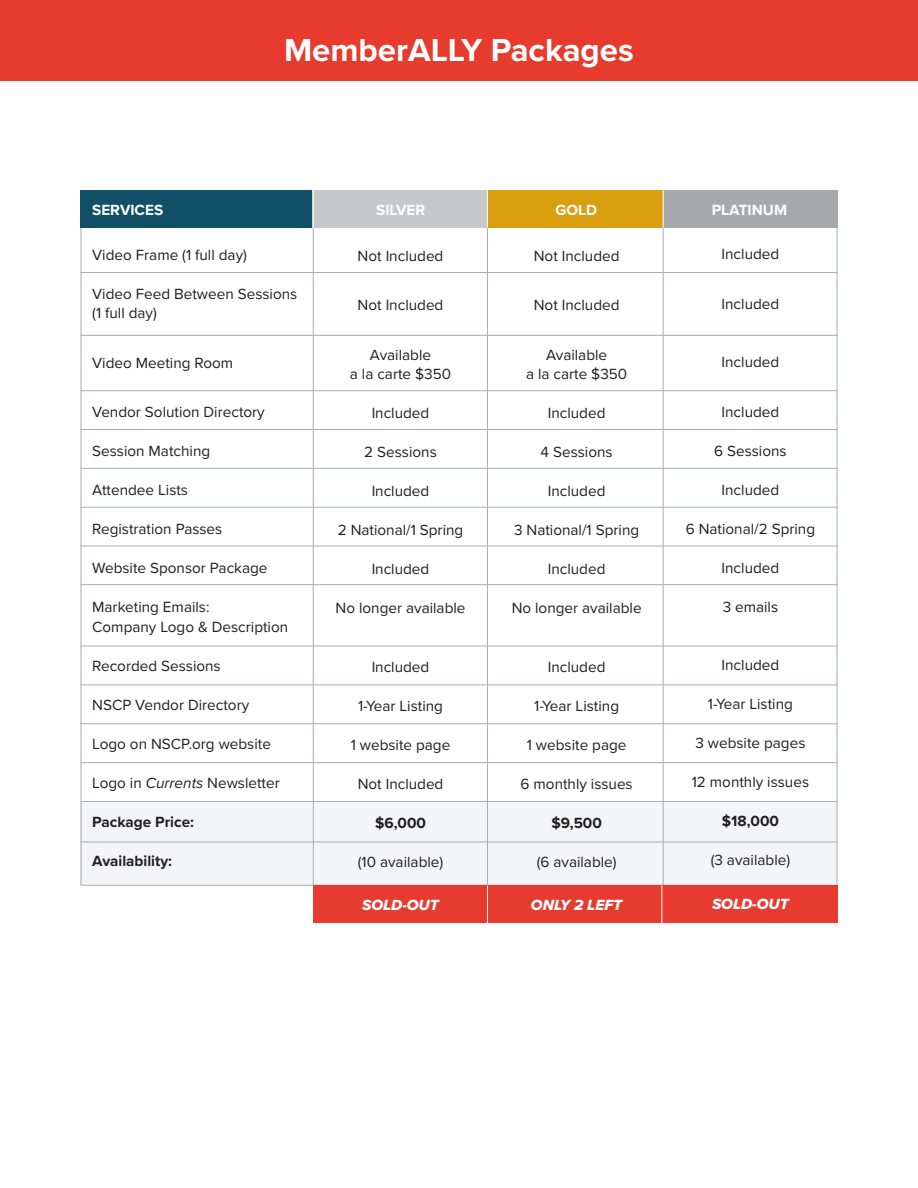
<style>
.page{position:relative;width:918px;height:1188px;background:#fff}
.page>*{position:absolute;margin:0;border:0;box-sizing:border-box;transform-origin:0 0}
.t1{font:700 33px "Proxima Nova";color:#fff}
.t2{font:15.3px/19.5px "Proxima Nova";color:#231f20}
.t3{font:700 15.3px "Proxima Nova";color:#231f20}
.t4{font:700 15.3px "Proxima Nova";color:#fff}
.t5{font:15.3px "Proxima Nova Extrabld It";color:#fff}
.s1{font-style:italic}
</style>
<div class="page">
<div style="left:81px;top:802px;width:756px;height:84px;background:#f4f5f7"></div>
<div style="left:0;top:0;width:918px;height:81px;background:#e73b2e"></div>
<hr style="left:313px;top:207px;width:1px;height:679px;background:#a4adba">
<hr style="left:663px;top:207px;width:1px;height:679px;background:#a4adba">
<hr style="left:487px;top:207px;width:1px;height:679px;background:#a4adba">
<hr style="left:81px;top:272px;width:756px;height:1px;background:#a4adba">
<hr style="left:81px;top:390px;width:756px;height:1px;background:#a4adba">
<hr style="left:81px;top:429px;width:756px;height:1px;background:#a4adba">
<hr style="left:81px;top:468px;width:756px;height:1px;background:#a4adba">
<hr style="left:81px;top:507px;width:756px;height:1px;background:#a4adba">
<hr style="left:81px;top:546px;width:756px;height:1px;background:#a4adba">
<hr style="left:81px;top:584px;width:756px;height:1px;background:#a4adba">
<hr style="left:81px;top:646px;width:756px;height:1px;background:#a4adba">
<hr style="left:81px;top:685px;width:756px;height:1px;background:#a4adba">
<hr style="left:81px;top:723px;width:756px;height:1px;background:#a4adba">
<hr style="left:81px;top:762px;width:756px;height:1px;background:#a4adba">
<hr style="left:81px;top:801px;width:756px;height:1px;background:#a4adba">
<hr style="left:81px;top:842px;width:756px;height:1px;background:#a4adba">
<hr style="left:81px;top:335px;width:756px;height:1px;background:#a4adba">
<div style="left:81px;top:190px;width:232px;height:38px;background:#125068"></div>
<div style="left:313px;top:190px;width:174px;height:38px;background:#c7c8ca"></div>
<div style="left:313px;top:886px;width:525px;height:37px;background:#e63b2e"></div>
<div style="left:487px;top:190px;width:176px;height:38px;background:#da9f0f"></div>
<div style="left:663px;top:190px;width:174px;height:38px;background:#a8a9ad"></div>
<hr style="left:663px;top:190px;width:1px;height:38px;background:#fff">
<hr style="left:487px;top:190px;width:1px;height:38px;background:#fff">
<hr style="left:487px;top:886px;width:1px;height:37px;background:#fff">
<hr style="left:661px;top:886px;width:1px;height:37px;background:#fff">
<hr style="left:313px;top:190px;width:1px;height:38px;background:#fff">
<h1 class="t1" style="left:284px;top:25px;width:351px">MemberALLY Packages</h1>
<p class="t4" style="left:92px;top:198px;width:73px">SERVICES</p>
<p class="t4" style="left:376px;top:198px;width:51px">SILVER</p>
<p class="t4" style="left:555px;top:198px;width:43px">GOLD</p>
<p class="t4" style="left:712px;top:198px;width:77px">PLATINUM</p>
<p class="t2" style="left:358px;top:245px;width:87px">Not Included</p>
<p class="t2" style="left:358px;top:295px;width:87px">Not Included</p>
<p class="t2" style="left:350px;top:344px;width:103px;text-align:center">Available<br>a la carte $350</p>
<p class="t2" style="left:372px;top:403px;width:59px">Included</p>
<p class="t2" style="left:364px;top:442px;width:74px">2 Sessions</p>
<p class="t2" style="left:372px;top:481px;width:59px">Included</p>
<p class="t2" style="left:338px;top:520px;width:127px">2 National/1 Spring</p>
<p class="t2" style="left:372px;top:559px;width:59px">Included</p>
<p class="t2" style="left:336px;top:598px;width:131px">No longer available</p>
<p class="t2" style="left:722px;top:244px;width:59px">Included</p>
<p class="t2" style="left:722px;top:293px;width:59px">Included</p>
<p class="t2" style="left:92px;top:244px;width:156px">Video Frame (1 full day)</p>
<p class="t2" style="left:92px;top:283px;width:207px">Video Feed Between Sessions (1 full day)</p>
<p class="t2" style="left:92px;top:352px;width:143px">Video Meeting Room</p>
<p class="t2" style="left:92px;top:402px;width:174px">Vendor Solution Directory</p>
<p class="t2" style="left:92px;top:441px;width:119px">Session Matching</p>
<p class="t2" style="left:92px;top:480px;width:97px">Attendee Lists</p>
<p class="t2" style="left:92px;top:519px;width:132px">Registration Passes</p>
<p class="t2" style="left:92px;top:558px;width:177px">Website Sponsor Package</p>
<p class="t2" style="left:92px;top:597px;width:198px">Marketing Emails:<br>Company Logo &amp; Description</p>
<p class="t2" style="left:92px;top:655px;width:130px">Recorded Sessions</p>
<p class="t2" style="left:92px;top:694px;width:158px">NSCP Vendor Directory</p>
<p class="t2" style="left:92px;top:733px;width:180px">Logo on NSCP.org website</p>
<p class="t2" style="left:92px;top:772px;width:189px">Logo in <span class="s1">Currents</span> Newsletter</p>
<p class="t3" style="left:92px;top:810px;width:103px">Package Price:</p>
<p class="t3" style="left:92px;top:849px;width:81px">Availability:</p>
<p class="t2" style="left:534px;top:245px;width:87px">Not Included</p>
<p class="t2" style="left:534px;top:294px;width:87px">Not Included</p>
<p class="t2" style="left:526px;top:344px;width:103px;text-align:center">Available<br>a la carte $350</p>
<p class="t2" style="left:548px;top:402px;width:59px">Included</p>
<p class="t2" style="left:541px;top:441px;width:74px">4 Sessions</p>
<p class="t2" style="left:548px;top:480px;width:59px">Included</p>
<p class="t2" style="left:514px;top:519px;width:127px">3 National/1 Spring</p>
<p class="t2" style="left:548px;top:558px;width:59px">Included</p>
<p class="t2" style="left:512px;top:597px;width:131px">No longer available</p>
<p class="t2" style="left:722px;top:352px;width:59px">Included</p>
<p class="t2" style="left:722px;top:401px;width:59px">Included</p>
<p class="t2" style="left:714px;top:440px;width:74px">6 Sessions</p>
<p class="t2" style="left:722px;top:479px;width:59px">Included</p>
<p class="t2" style="left:686px;top:518px;width:131px">6 National/2 Spring</p>
<p class="t2" style="left:722px;top:557px;width:59px">Included</p>
<p class="t2" style="left:723px;top:596px;width:57px">3 emails</p>
<p class="t2" style="left:722px;top:655px;width:59px">Included</p>
<p class="t2" style="left:708px;top:694px;width:86px">1-Year Listing</p>
<p class="t2" style="left:695px;top:733px;width:112px">3 website pages</p>
<p class="t2" style="left:692px;top:772px;width:119px">12 monthly issues</p>
<p class="t3" style="left:722px;top:810px;width:59px">$18,000</p>
<p class="t2" style="left:711px;top:850px;width:81px">(3 available)</p>
<p class="t5" style="left:712px;top:892px;width:78px">SOLD-OUT</p>
<p class="t2" style="left:548px;top:656px;width:59px">Included</p>
<p class="t2" style="left:534px;top:695px;width:86px">1-Year Listing</p>
<p class="t2" style="left:527px;top:734px;width:101px">1 website page</p>
<p class="t2" style="left:521px;top:773px;width:114px">6 monthly issues</p>
<p class="t3" style="left:551px;top:811px;width:52px">$9,500</p>
<p class="t2" style="left:537px;top:851px;width:82px">(6 available)</p>
<p class="t5" style="left:531px;top:894px;width:93px">ONLY 2 LEFT</p>
<p class="t2" style="left:372px;top:656px;width:59px">Included</p>
<p class="t2" style="left:358px;top:695px;width:86px">1-Year Listing</p>
<p class="t2" style="left:351px;top:734px;width:101px">1 website page</p>
<p class="t2" style="left:358px;top:773px;width:87px">Not Included</p>
<p class="t3" style="left:375px;top:811px;width:53px">$6,000</p>
<p class="t2" style="left:358px;top:851px;width:87px">(10 available)</p>
<p class="t5" style="left:362px;top:894px;width:78px">SOLD-OUT</p>
</div>
